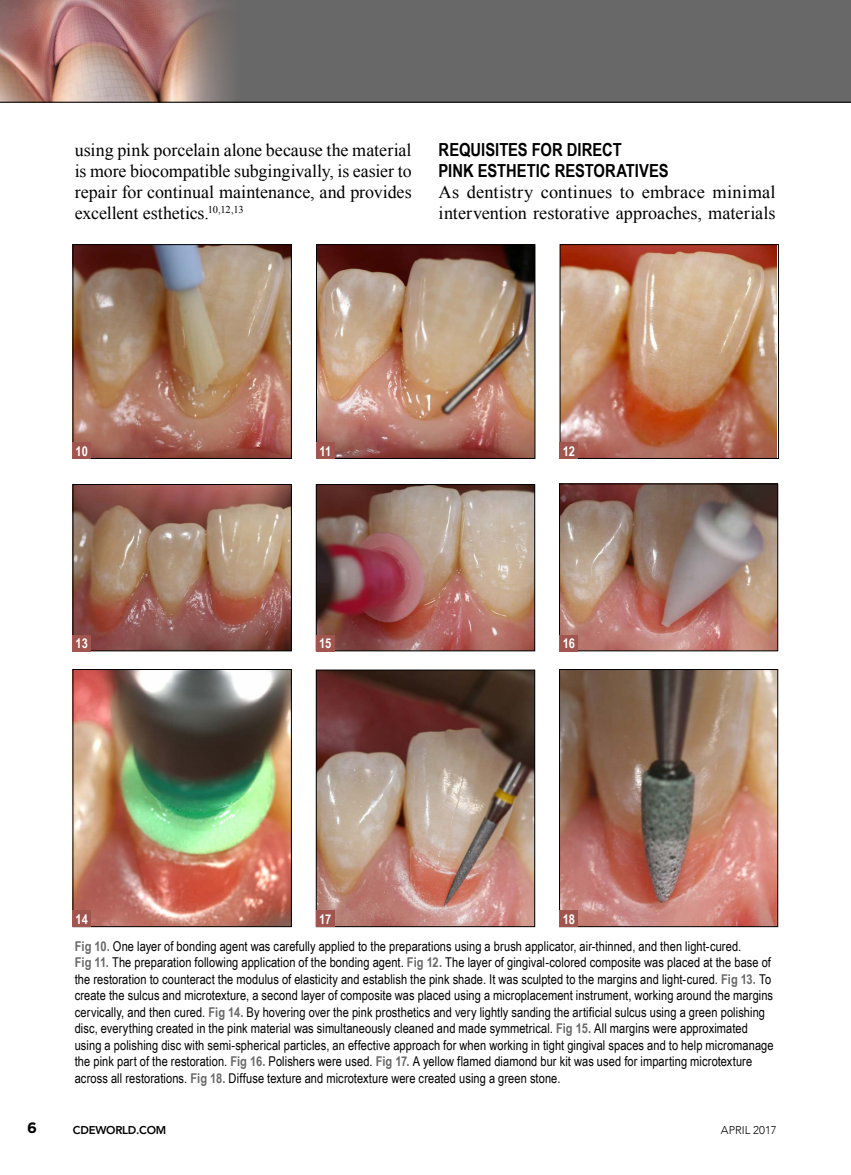
<style>
.page{position:relative;width:851px;height:1175px;background:#fff}
.page>*{position:absolute;margin:0;border:0;box-sizing:border-box;transform-origin:0 0}
.t1{font:18px/21px "Times New Roman";letter-spacing:.005em;color:#000;text-align:justify}
.t2{font:700 18px/21px "Arial Narrow";color:#000}
.t3{font:700 15px "Gotham";color:#000}
.t4{font:13.5px/16.5px "Arial Narrow";letter-spacing:.005em;color:#000}
.t5{font:700 13.5px "Arial Narrow";color:#fff}
.t6{font:800 11.25px "Avenir LT Std";letter-spacing:-.02em;color:#000}
.t7{font:300 11.25px "Avenir";color:#000}
.s1{font-weight:700;color:#686868}
</style>
<div class="page">
<img style="left:75px;top:246px;width:215px;height:211px">
<div style="left:73px;top:244px;width:219px;height:215px;border:1px solid #000"></div>
<img style="left:318px;top:246px;width:215px;height:211px">
<div style="left:316px;top:244px;width:219px;height:215px;border:1px solid #000"></div>
<img style="left:561px;top:246px;width:215px;height:211px">
<div style="left:559px;top:244px;width:219px;height:215px;border:1px solid #000"></div>
<img style="left:75px;top:486px;width:215px;height:163px">
<div style="left:73px;top:484px;width:219px;height:167px;border:1px solid #000"></div>
<img style="left:75px;top:671px;width:215px;height:254px">
<div style="left:73px;top:669px;width:219px;height:258px;border:1px solid #000"></div>
<img style="left:318px;top:486px;width:215px;height:163px">
<div style="left:316px;top:484px;width:219px;height:167px;border:1px solid #000"></div>
<img style="left:561px;top:485px;width:215px;height:164px">
<div style="left:559px;top:483px;width:219px;height:168px;border:1px solid #000"></div>
<img style="left:318px;top:671px;width:215px;height:254px">
<div style="left:316px;top:669px;width:219px;height:258px;border:1px solid #000"></div>
<img style="left:561px;top:671px;width:215px;height:254px">
<div style="left:559px;top:669px;width:219px;height:258px;border:1px solid #000"></div>
<div style="left:73px;top:442px;width:18px;height:17px;background:#a0554f"></div>
<div style="left:316px;top:442px;width:18px;height:17px;background:#a0554f"></div>
<div style="left:559px;top:442px;width:19px;height:17px;background:#a0554f"></div>
<div style="left:73px;top:635px;width:18px;height:16px;background:#a0554f"></div>
<div style="left:316px;top:635px;width:18px;height:16px;background:#a0554f"></div>
<div style="left:559px;top:635px;width:19px;height:16px;background:#a0554f"></div>
<div style="left:73px;top:910px;width:18px;height:17px;background:#a0554f"></div>
<div style="left:316px;top:910px;width:18px;height:17px;background:#a0554f"></div>
<div style="left:559px;top:910px;width:19px;height:17px;background:#a0554f"></div>
<div style="left:0;top:0;width:850px;height:102px;background:#686868"></div>
<img style="left:0;top:0;width:250px;height:102px">
<hr style="left:0;top:102px;width:850px;height:1px;background:#000">
<h1 class="t1" style="left:75px;top:139px;width:338px">using pink porcelain alone because the material is more biocompatible subgingivally, is easier to repair for continual maintenance, and provides excellent esthetics.<sup>10,12,13</sup></h1>
<h1 class="t2" style="left:438px;top:138px;width:231px">REQUISITES FOR DIRECT<br>PINK ESTHETIC RESTORATIVES</h1>
<h1 class="t1" style="left:438px;top:181px;width:338px">As dentistry continues to embrace minimal intervention restorative approaches, materials</h1>
<p class="t5" style="left:76px;top:441px;width:14px">10</p>
<p class="t5" style="left:319px;top:441px;width:13px">11</p>
<p class="t5" style="left:562px;top:441px;width:14px">12</p>
<p class="t5" style="left:76px;top:633px;width:14px">13</p>
<p class="t5" style="left:319px;top:633px;width:14px">15</p>
<p class="t5" style="left:562px;top:633px;width:14px">16</p>
<p class="t5" style="left:76px;top:908px;width:14px">14</p>
<p class="t5" style="left:319px;top:908px;width:14px">17</p>
<p class="t5" style="left:562px;top:908px;width:14px">18</p>
<p class="t4" style="left:75px;top:937px;width:700px"><span class="s1">Fig 10.</span> One layer of bonding agent was carefully applied to the preparations using a brush applicator, air-thinned, and then light-cured.<br><span class="s1">Fig 11.</span> The preparation following application of the bonding agent. <span class="s1">Fig 12.</span> The layer of gingival-colored composite was placed at the base of the restoration to counteract the modulus of elasticity and establish the pink shade. It was sculpted to the margins and light-cured. <span class="s1">Fig 13.</span> To create the sulcus and microtexture, a second layer of composite was placed using a microplacement instrument, working around the margins cervically, and then cured. <span class="s1">Fig 14.</span> By hovering over the pink prosthetics and very lightly sanding the artificial sulcus using a green polishing disc, everything created in the pink material was simultaneously cleaned and made symmetrical. <span class="s1">Fig 15.</span> All margins were approximated using a polishing disc with semi-spherical particles, an effective approach for when working in tight gingival spaces and to help micromanage the pink part of the restoration. <span class="s1">Fig 16.</span> Polishers were used. <span class="s1">Fig 17.</span> A yellow flamed diamond bur kit was used for imparting microtexture across all restorations. <span class="s1">Fig 18.</span> Diffuse texture and microtexture were created using a green stone.</p>
<p class="t3" style="left:27px;top:1117px;width:11px">6</p>
<p class="t6" style="left:73px;top:1123px;width:95px">CDEWORLD.COM</p>
<p class="t7" style="left:721px;top:1123px;width:57px">APRIL 2017</p>
</div>
